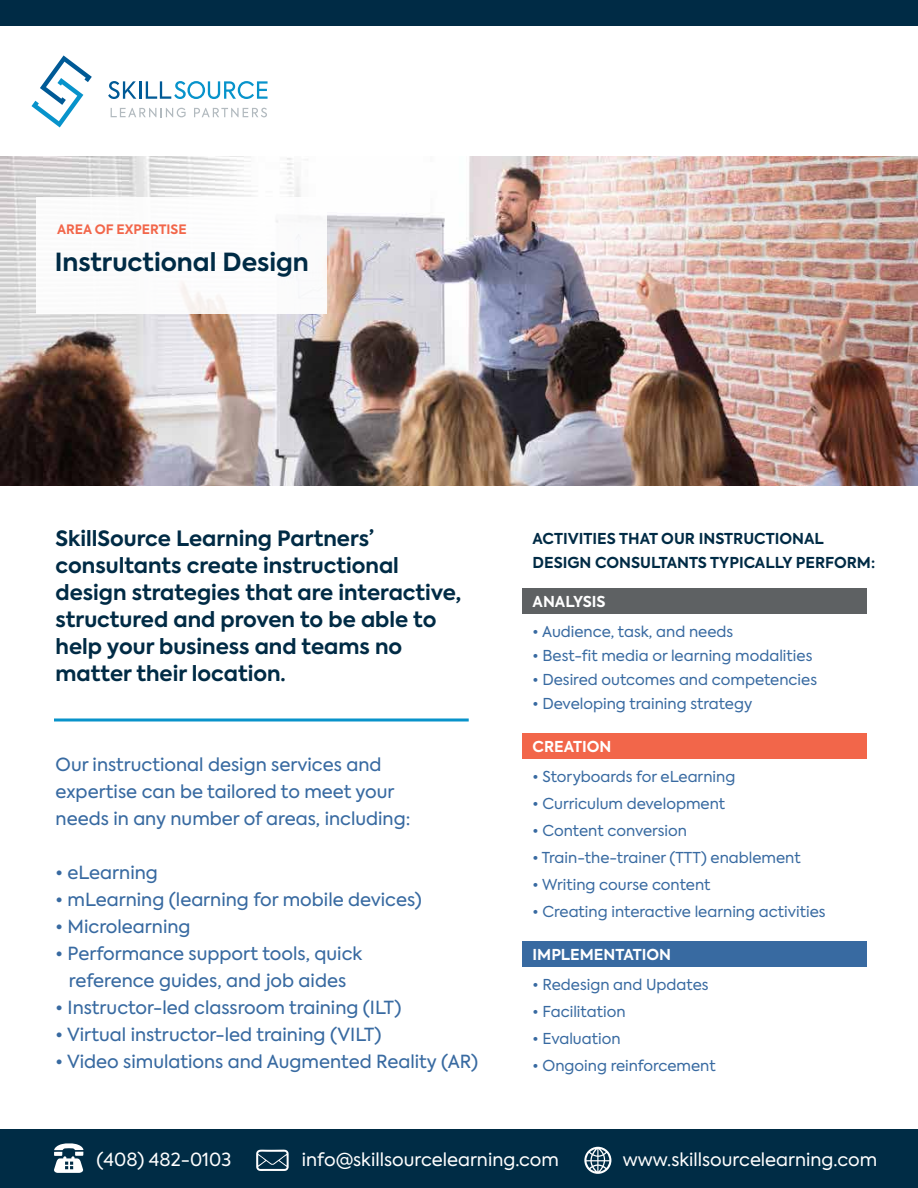
<style>
.page{position:relative;width:918px;height:1188px;background:#fff}
.page>*{position:absolute;margin:0;border:0;box-sizing:border-box;transform-origin:0 0}
.t1{font:700 24.9px "Axiforma";color:#002b45}
.t2{font:700 21px/27px "Axiforma";color:#002b45}
.t3{font:18px/27px "Axiforma";color:#386aa1}
.t4{font:18px "Axiforma";color:#fff}
.t5{font:15px "Axiforma";color:#386aa1}
.t6{font:700 15px/24px "Axiforma";color:#002b45}
.t7{font:700 15px "Axiforma";color:#fff}
.t8{font:700 12.9px "Axiforma";color:#f2664a}
</style>
<div class="page">
<div style="left:522px;top:589px;width:344px;height:25px;background:#5e6163"></div>
<div style="left:522px;top:733px;width:344px;height:25px;background:#f2664a"></div>
<div style="left:522px;top:941px;width:344px;height:25px;background:#386aa1"></div>
<img style="left:0;top:157px;width:918px;height:328px">
<svg style="left:31px;top:55px;width:61px;height:72px"></svg>
<svg style="left:108px;top:81px;width:28px;height:18px"></svg>
<hr style="left:139px;top:81px;width:3px;height:18px;background:#005a96">
<svg style="left:146px;top:81px;width:122px;height:18px"></svg>
<svg style="left:111px;top:108px;width:75px;height:9px"></svg>
<svg style="left:194px;top:108px;width:73px;height:9px"></svg>
<div style="left:36px;top:197px;width:291px;height:116px;background:#fff"></div>
<div style="left:0;top:1129px;width:918px;height:59px;background:#002c45"></div>
<svg style="left:54px;top:1143px;width:30px;height:30px"></svg>
<svg style="left:256px;top:1150px;width:33px;height:21px"></svg>
<svg style="left:584px;top:1147px;width:27px;height:27px"></svg>
<svg style="left:54px;top:718px;width:415px;height:4px;background:#45add7"></svg>
<div style="left:0;top:0;width:918px;height:25px;background:#002b45"></div>
<p class="t8" style="left:57px;top:221px;width:131px">AREA OF EXPERTISE</p>
<h1 class="t1" style="left:55px;top:245px;width:256px">Instructional Design</h1>
<h2 class="t2" style="left:56px;top:525px;width:407px">SkillSource Learning Partners’ consultants create instructional design strategies that are interactive, structured and proven to be able to help your business and teams no matter their location.</h2>
<p class="t3" style="left:56px;top:751px;width:356px">Our instructional design services and expertise can be tailored to meet your needs in any number of areas, including:</p>
<p class="t3" style="left:56px;top:859px;width:104px">• eLearning</p>
<p class="t3" style="left:56px;top:886px;width:368px">• mLearning (learning for mobile devices)</p>
<p class="t3" style="left:56px;top:913px;width:136px">• Microlearning</p>
<p class="t3" style="left:56px;top:940px;width:308px;text-align:center">• Performance support tools, quick reference guides, and job aides</p>
<p class="t3" style="left:56px;top:994px;width:347px">• Instructor-led classroom training (ILT)</p>
<p class="t3" style="left:56px;top:1021px;width:327px">• Virtual instructor-led training (VILT)</p>
<p class="t3" style="left:56px;top:1048px;width:424px">• Video simulations and Augmented Reality (AR)</p>
<p class="t6" style="left:533px;top:527px;width:344px">ACTIVITIES THAT OUR INSTRUCTIONAL<br>DESIGN CONSULTANTS TYPICALLY PERFORM:</p>
<p class="t7" style="left:533px;top:591px;width:75px">ANALYSIS</p>
<p class="t5" style="left:533px;top:622px;width:202px">• Audience, task, and needs</p>
<p class="t5" style="left:533px;top:646px;width:281px">• Best-fit media or learning modalities</p>
<p class="t5" style="left:533px;top:670px;width:286px">• Desired outcomes and competencies</p>
<p class="t5" style="left:533px;top:694px;width:221px">• Developing training strategy</p>
<p class="t7" style="left:533px;top:736px;width:80px">CREATION</p>
<p class="t5" style="left:533px;top:767px;width:204px">• Storyboards for eLearning</p>
<p class="t5" style="left:533px;top:794px;width:194px">• Curriculum development</p>
<p class="t5" style="left:533px;top:821px;width:156px">• Content conversion</p>
<p class="t5" style="left:533px;top:848px;width:270px">• Train-the-trainer (TTT) enablement</p>
<p class="t5" style="left:533px;top:875px;width:179px">• Writing course content</p>
<p class="t5" style="left:533px;top:902px;width:294px">• Creating interactive learning activities</p>
<p class="t7" style="left:533px;top:944px;width:140px">IMPLEMENTATION</p>
<p class="t5" style="left:533px;top:975px;width:178px">• Redesign and Updates</p>
<p class="t5" style="left:533px;top:1002px;width:94px">• Facilitation</p>
<p class="t5" style="left:533px;top:1029px;width:89px">• Evaluation</p>
<p class="t5" style="left:533px;top:1056px;width:185px">• Ongoing reinforcement</p>
<p class="t4" style="left:97px;top:1148px;width:136px">(408) 482-0103</p>
<p class="t4" style="left:302px;top:1148px;width:259px">info@skillsourcelearning.com</p>
<p class="t4" style="left:623px;top:1148px;width:256px">www.skillsourcelearning.com</p>
</div>
